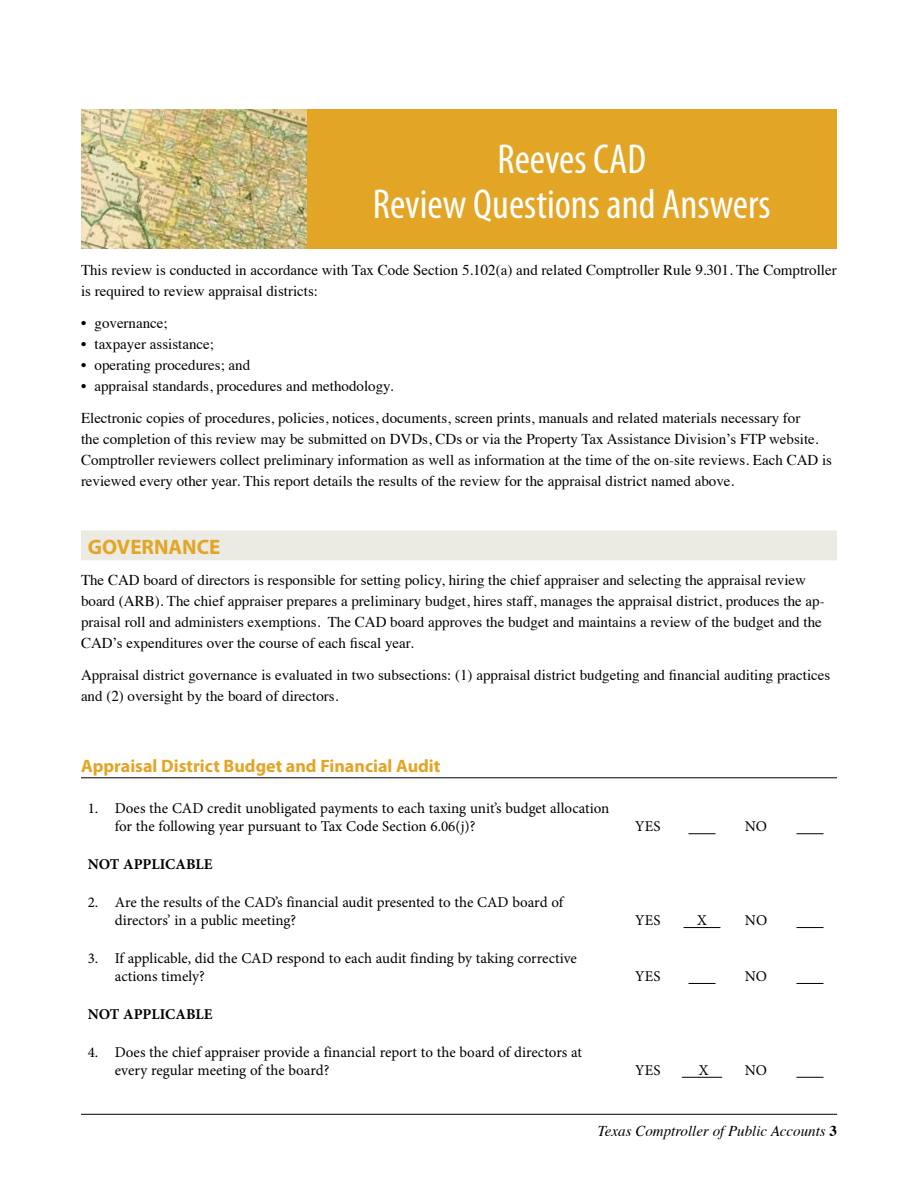
<style>
.page{position:relative;width:918px;height:1188px;background:#fff}
.page>*{position:absolute;margin:0;border:0;box-sizing:border-box;transform-origin:0 0}
.t1{font:condensed 42px/45px "Myriad Pro";color:#fff;text-align:center}
.t2{font:700 21px "Myriad Pro";color:#e3a525}
.t3{font:700 18px "Myriad Pro";color:#e3a525}
.t4{font:15px/21px "Times";color:#000}
.t5{font:15px/18px "Minion Pro";color:#000}
.t6{font:italic 15px "Times";color:#000}
.t7{font:700 15px "Minion Pro";letter-spacing:-.005em;color:#000}
.s1{font-weight:700;font-style:normal}
</style>
<div class="page">
<hr style="left:81px;top:1114px;width:756px;height:1px;background:#000">
<img style="left:81px;top:110px;width:226px;height:139px">
<div style="left:307px;top:110px;width:530px;height:139px;background:#e3a525"></div>
<div style="left:81px;top:530px;width:756px;height:30px;background:#ebebe3"></div>
<hr style="left:81px;top:778px;width:756px;height:1px;background:#000">
<svg style="left:688px;top:833px;width:28px;height:1px"></svg>
<svg style="left:796px;top:833px;width:28px;height:1px"></svg>
<hr style="left:684px;top:927px;width:36px;height:1px;background:#000">
<svg style="left:796px;top:927px;width:28px;height:1px"></svg>
<svg style="left:688px;top:983px;width:28px;height:1px"></svg>
<svg style="left:796px;top:983px;width:28px;height:1px"></svg>
<hr style="left:682px;top:1077px;width:40px;height:1px;background:#000">
<svg style="left:796px;top:1077px;width:28px;height:1px"></svg>
<h1 class="t1" style="left:373px;top:137px;width:399px">Reeves CAD<br>Review Questions and Answers</h1>
<p class="t4" style="left:81px;top:258px;width:757px">This review is conducted in accordance with Tax Code Section 5.102(a) and related Comptroller Rule 9.301. The Comptroller is required to review appraisal districts:</p>
<p class="t4" style="left:81px;top:311px;width:88px">• governance;</p>
<p class="t4" style="left:81px;top:332px;width:135px">• taxpayer assistance;</p>
<p class="t4" style="left:81px;top:353px;width:171px">• operating procedures; and</p>
<p class="t4" style="left:81px;top:369px;width:721px;line-height:31.8px">• appraisal standards, procedures and methodology.<br>Electronic copies of procedures, policies, notices, documents, screen prints, manuals and related materials necessary for</p>
<p class="t4" style="left:81px;top:427px;width:753px">the completion of this review may be submitted on DVDs, CDs or via the Property Tax Assistance Division’s FTP website.<br>Comptroller reviewers collect preliminary information as well as information at the time of the on-site reviews. Each CAD is reviewed every other year. This report details the results of the review for the appraisal district named above.</p>
<h2 class="t2" style="left:88px;top:535px;width:134px">GOVERNANCE</h2>
<p class="t4" style="left:81px;top:569px;width:745px">The CAD board of directors is responsible for setting policy, hiring the chief appraiser and selecting the appraisal review board (ARB). The chief appraiser prepares a preliminary budget, hires staff, manages the appraisal district, produces the ap&shy;praisal roll and administers exemptions. The CAD board approves the budget and maintains a review of the budget and the CAD’s expenditures over the course of each fiscal year.</p>
<p class="t4" style="left:81px;top:663px;width:751px">Appraisal district governance is evaluated in two subsections: (1) appraisal district budgeting and financial auditing practices and (2) oversight by the board of directors.</p>
<p class="t3" style="left:81px;top:756px;width:361px">Appraisal District Budget and Financial Audit</p>
<p class="t5" style="left:115px;top:800px;width:496px;text-indent:-27px">1. Does the CAD credit unobligated payments to each taxing unit’s budget allocation for the following year pursuant to Tax Code Section 6.06(j)?</p>
<p class="t7" style="left:88px;top:854px;width:126px">NOT APPLICABLE</p>
<p class="t5" style="left:115px;top:893px;width:450px;text-indent:-27px">2. Are the results of the CAD’s financial audit presented to the CAD board of directors’ in a public meeting?</p>
<p class="t5" style="left:115px;top:949px;width:464px;text-indent:-27px">3. If applicable, did the CAD respond to each audit finding by taking corrective actions timely?</p>
<p class="t7" style="left:88px;top:1004px;width:126px">NOT APPLICABLE</p>
<p class="t5" style="left:115px;top:1043px;width:469px;text-indent:-27px">4. Does the chief appraiser provide a financial report to the board of directors at every regular meeting of the board?</p>
<p class="t5" style="left:635px;top:818px;width:27px">YES</p>
<p class="t5" style="left:745px;top:818px;width:24px">NO</p>
<p class="t5" style="left:635px;top:911px;width:27px">YES</p>
<p class="t5" style="left:697px;top:911px;width:11px">X</p>
<p class="t5" style="left:745px;top:911px;width:24px">NO</p>
<p class="t5" style="left:635px;top:967px;width:27px">YES</p>
<p class="t5" style="left:745px;top:967px;width:24px">NO</p>
<p class="t5" style="left:635px;top:1061px;width:27px">YES</p>
<p class="t5" style="left:699px;top:1061px;width:11px">X</p>
<p class="t5" style="left:745px;top:1061px;width:24px">NO</p>
<p class="t6" style="left:598px;top:1118px;width:241px">Texas Comptroller of Public Accounts <span class="s1">3</span></p>
</div>
